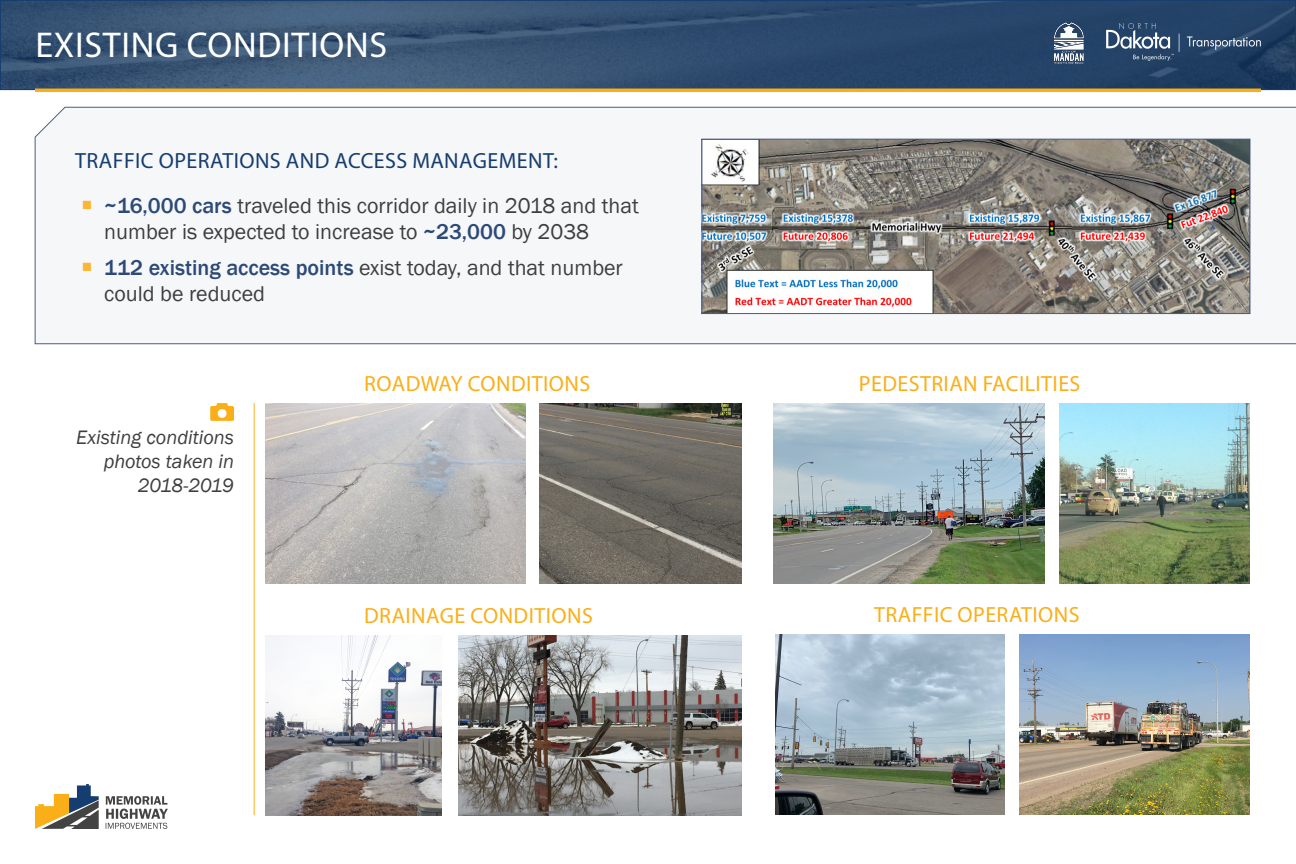
<style>
.page{position:relative;width:1296px;height:864px;background:#fff}
.page>*{position:absolute;margin:0;border:0;box-sizing:border-box;transform-origin:0 0}
.t1{font:36px "Myriad Pro";letter-spacing:.02em;color:#fff}
.t2{font:22px/26.4px "Franklin Gothic";color:#3e3e3f}
.Event_-_Blue{font:22px "Myriad Pro";letter-spacing:.02em;color:#faaf18}
.Event_-_Blue-2{font:22px "Myriad Pro";letter-spacing:.02em;color:#163d6f}
.t3{font:italic 20px/24px "Franklin Gothic";color:#3e3e3f;text-align:right}
.s1{font-weight:500;color:#2c4977}
</style>
<div class="page">
<img style="left:2px;top:2px;width:1292px;height:86px">
<div style="left:0;top:0;width:1296px;height:90px;border:1px solid #163d6f"></div>
<svg style="left:35px;top:784px;width:64px;height:45px"></svg>
<svg style="left:106px;top:796px;width:62px;height:33px"></svg>
<img style="left:1047px;top:14px;width:42px;height:62px">
<img style="left:1106px;top:24px;width:155px;height:36px">
<img style="left:540px;top:403px;width:202px;height:180px">
<img style="left:266px;top:403px;width:260px;height:180px">
<img style="left:266px;top:636px;width:175px;height:179px">
<img style="left:458px;top:636px;width:284px;height:179px">
<div style="left:35px;top:107px;width:1261px;height:237px;background:#f5f7f9"></div>
<hr style="left:35px;top:89px;width:1226px;height:3px;background:#faaf18">
<img style="left:1060px;top:403px;width:190px;height:180px">
<img style="left:773px;top:403px;width:272px;height:180px">
<img style="left:775px;top:635px;width:230px;height:179px">
<img style="left:1020px;top:635px;width:230px;height:179px">
<img style="left:704px;top:141px;width:544px;height:171px">
<div style="left:702px;top:139px;width:548px;height:175px;border:1px solid #4d5c85"></div>
<hr style="left:254px;top:403px;width:1px;height:412px;background:#faaf18">
<svg style="left:210px;top:403px;width:24px;height:18px"></svg>
<p class="t1" style="left:35px;top:23px;width:353px">EXISTING CONDITIONS</p>
<p class="Event_-_Blue-2" style="left:75px;top:147px;width:484px">TRAFFIC OPERATIONS AND ACCESS MANAGEMENT:</p>
<p class="t2" style="left:104px;top:193px;width:536px;text-indent:-22px"><sup>■</sup> <span class="s1">~16,000 cars</span> traveled this corridor daily in 2018 and that number is expected to increase to <span class="s1">~23,000</span> by 2038</p>
<p class="t2" style="left:104px;top:255px;width:520px;text-indent:-22px"><sup>■</sup> <span class="s1">112 existing access points</span> exist today, and that number could be reduced</p>
<p class="t3" style="left:76px;top:425px;width:159px">Existing conditions photos taken in<br>2018-2019</p>
<p class="Event_-_Blue" style="left:364px;top:370px;width:228px">ROADWAY CONDITIONS</p>
<p class="Event_-_Blue" style="left:364px;top:602px;width:230px">DRAINAGE CONDITIONS</p>
<p class="Event_-_Blue" style="left:859px;top:370px;width:223px">PEDESTRIAN FACILITIES</p>
<p class="Event_-_Blue" style="left:874px;top:601px;width:207px">TRAFFIC OPERATIONS</p>
</div>
